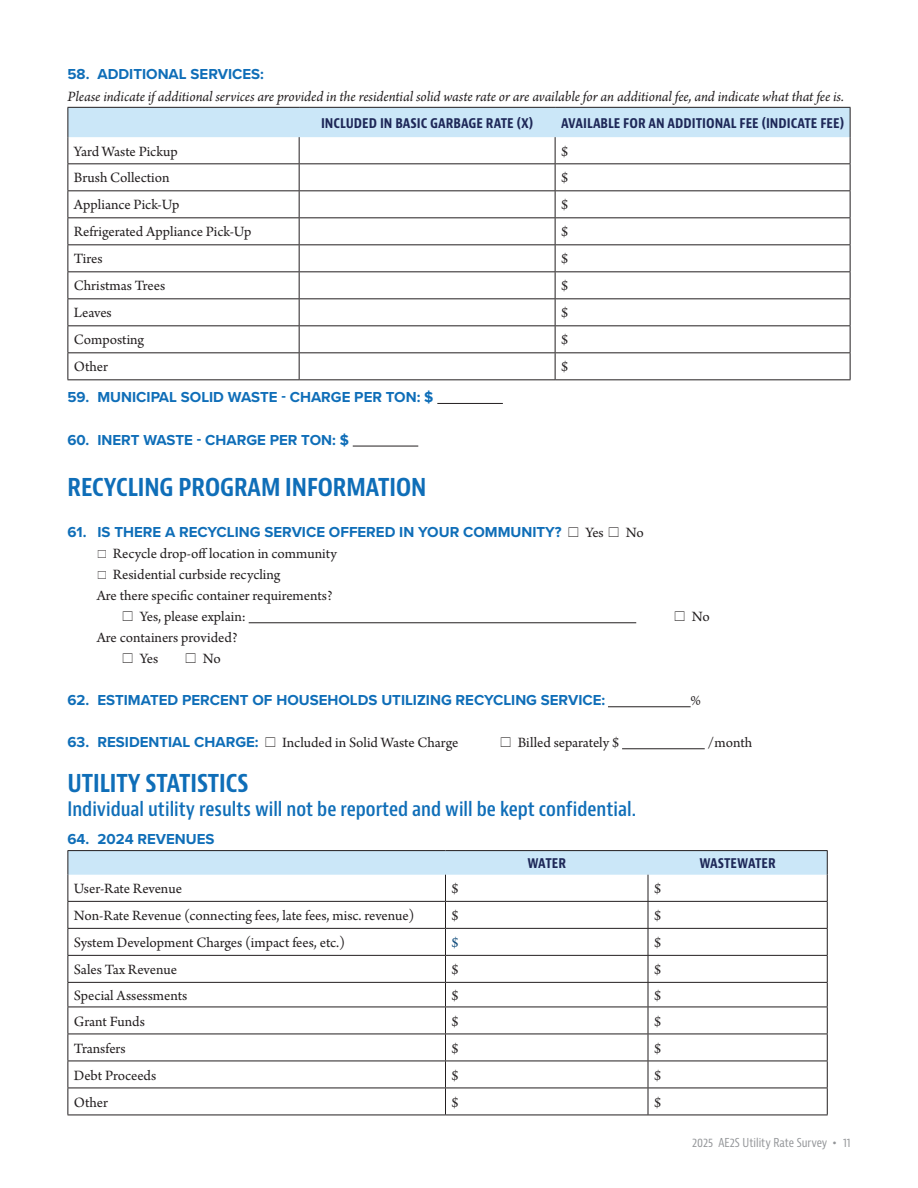
<style>
.page{position:relative;width:918px;height:1188px;background:#fff}
.page>*{position:absolute;margin:0;border:0;box-sizing:border-box;transform-origin:0 0}
.t1{font:700 condensed 24px "Bernino Sans";color:#0f6eb8}
.t2{font:600 condensed 19.5px "Bernino Sans";color:#0f6eb8}
.t3{font:15px/21px "Arno Pro";letter-spacing:-.005em;color:#231f20}
.t4{font:700 15px "Proxima Nova";color:#0f6eb8}
.t5{font:italic 15px "Arno Pro";letter-spacing:-.005em;color:#231f20}
.t6{font:15px "Arno Pro";color:#0a4778}
.t7{font:700 condensed 14.25px "Bernina Sans";color:#1e2858}
.t8{font:condensed 12px "Bernina Sans";color:#939598}
.s1{font-family:"Proxima Nova";font-weight:600;font-stretch:normal}
</style>
<div class="page">
<hr style="left:437px;top:403px;width:66px;height:1px;background:#231f20">
<hr style="left:353px;top:446px;width:65px;height:1px;background:#231f20">
<svg style="left:68px;top:107px;width:783px;height:272px"></svg>
<hr style="left:68px;top:379px;width:231px;height:1px;background:#231f20">
<hr style="left:299px;top:379px;width:256px;height:1px;background:#231f20">
<hr style="left:555px;top:379px;width:295px;height:1px;background:#231f20">
<hr style="left:249px;top:622px;width:387px;height:1px;background:#231f20">
<hr style="left:608px;top:706px;width:83px;height:1px;background:#231f20">
<hr style="left:622px;top:748px;width:83px;height:1px;background:#231f20">
<hr style="left:68px;top:1115px;width:378px;height:1px;background:#231f20">
<hr style="left:446px;top:1115px;width:202px;height:1px;background:#231f20">
<hr style="left:648px;top:1115px;width:180px;height:1px;background:#231f20">
<hr style="left:68px;top:850px;width:378px;height:1px;background:#231f20">
<hr style="left:446px;top:850px;width:202px;height:1px;background:#231f20">
<hr style="left:648px;top:850px;width:180px;height:1px;background:#231f20">
<svg style="left:68px;top:851px;width:760px;height:264px"></svg>
<p class="t4" style="left:68px;top:63px;width:198px">58. ADDITIONAL SERVICES:</p>
<p class="t5" style="left:68px;top:88px;width:778px">Please indicate if additional services are provided in the residential solid waste rate or are available for an additional fee, and indicate what that fee is.</p>
<p class="t7" style="left:321px;top:114px;width:214px">INCLUDED IN BASIC GARBAGE RATE (X)</p>
<p class="t7" style="left:561px;top:114px;width:284px">AVAILABLE FOR AN ADDITIONAL FEE (INDICATE FEE)</p>
<p class="t3" style="left:74px;top:141px;width:105px">Yard Waste Pickup</p>
<p class="t3" style="left:561px;top:141px;width:9px">$</p>
<p class="t3" style="left:74px;top:168px;width:97px">Brush Collection</p>
<p class="t3" style="left:561px;top:168px;width:9px">$</p>
<p class="t3" style="left:74px;top:195px;width:107px">Appliance Pick-Up</p>
<p class="t3" style="left:561px;top:195px;width:9px">$</p>
<p class="t3" style="left:74px;top:222px;width:179px">Refrigerated Appliance Pick-Up</p>
<p class="t3" style="left:561px;top:222px;width:9px">$</p>
<p class="t3" style="left:74px;top:249px;width:30px">Tires</p>
<p class="t3" style="left:561px;top:249px;width:9px">$</p>
<p class="t3" style="left:74px;top:276px;width:93px">Christmas Trees</p>
<p class="t3" style="left:561px;top:276px;width:9px">$</p>
<p class="t3" style="left:74px;top:303px;width:39px">Leaves</p>
<p class="t3" style="left:561px;top:303px;width:9px">$</p>
<p class="t3" style="left:74px;top:330px;width:72px">Composting</p>
<p class="t3" style="left:561px;top:330px;width:9px">$</p>
<p class="t3" style="left:74px;top:357px;width:36px">Other</p>
<p class="t3" style="left:561px;top:357px;width:9px">$</p>
<p class="t4" style="left:68px;top:386px;width:367px">59. MUNICIPAL SOLID WASTE - CHARGE PER TON: $</p>
<p class="t4" style="left:68px;top:428px;width:283px">60. INERT WASTE - CHARGE PER TON: $</p>
<h1 class="t1" style="left:68px;top:472px;width:361px">RECYCLING PROGRAM INFORMATION</h1>
<p class="t4" style="left:68px;top:521px;width:496px">61. IS THERE A RECYCLING SERVICE OFFERED IN YOUR COMMUNITY?</p>
<p class="t3" style="left:585px;top:523px;width:20px">Yes</p>
<p class="t3" style="left:626px;top:523px;width:19px">No</p>
<p class="t3" style="left:113px;top:544px;width:226px">Recycle drop-off location in community</p>
<p class="t3" style="left:113px;top:565px;width:169px">Residential curbside recycling</p>
<p class="t3" style="left:97px;top:586px;width:237px">Are there specific container requirements?</p>
<p class="t3" style="left:140px;top:607px;width:108px">Yes, please explain:</p>
<p class="t3" style="left:692px;top:607px;width:19px">No</p>
<p class="t3" style="left:140px;top:628px;width:99px;text-indent:-43px">Are containers provided?<br>Yes</p>
<p class="t3" style="left:203px;top:649px;width:19px">No</p>
<p class="t4" style="left:68px;top:689px;width:539px">62. ESTIMATED PERCENT OF HOUSEHOLDS UTILIZING RECYCLING SERVICE:</p>
<p class="t3" style="left:691px;top:691px;width:12px">%</p>
<p class="t4" style="left:68px;top:731px;width:193px">63. RESIDENTIAL CHARGE:</p>
<p class="t3" style="left:282px;top:733px;width:178px">Included in Solid Waste Charge</p>
<p class="t3" style="left:518px;top:733px;width:103px">Billed separately $</p>
<p class="t3" style="left:708px;top:733px;width:46px">/month</p>
<h1 class="t1" style="left:68px;top:769px;width:183px">UTILITY STATISTICS</h1>
<h2 class="t2" style="left:68px;top:797px;width:570px">Individual utility results will not be reported and will be kept confidential.</h2>
<p class="t4" style="left:68px;top:828px;width:149px">64. 2024 REVENUES</p>
<p class="t7" style="left:527px;top:854px;width:40px">WATER</p>
<p class="t7" style="left:699px;top:854px;width:78px">WASTEWATER</p>
<p class="t3" style="left:74px;top:879px;width:110px">User-Rate Revenue</p>
<p class="t3" style="left:452px;top:879px;width:9px">$</p>
<p class="t3" style="left:654px;top:879px;width:9px">$</p>
<p class="t3" style="left:74px;top:906px;width:342px">Non-Rate Revenue (connecting fees, late fees, misc. revenue)</p>
<p class="t3" style="left:452px;top:906px;width:9px">$</p>
<p class="t3" style="left:654px;top:906px;width:9px">$</p>
<p class="t3" style="left:74px;top:933px;width:273px">System Development Charges (impact fees, etc.)</p>
<p class="t6" style="left:452px;top:934px;width:9px">$</p>
<p class="t3" style="left:654px;top:933px;width:9px">$</p>
<p class="t3" style="left:74px;top:960px;width:105px">Sales Tax Revenue</p>
<p class="t3" style="left:452px;top:960px;width:9px">$</p>
<p class="t3" style="left:654px;top:960px;width:9px">$</p>
<p class="t3" style="left:74px;top:986px;width:115px">Special Assessments</p>
<p class="t3" style="left:452px;top:986px;width:9px">$</p>
<p class="t3" style="left:654px;top:986px;width:9px">$</p>
<p class="t3" style="left:74px;top:1011px;width:73px">Grant Funds</p>
<p class="t3" style="left:452px;top:1011px;width:9px">$</p>
<p class="t3" style="left:654px;top:1011px;width:9px">$</p>
<p class="t3" style="left:74px;top:1038px;width:53px">Transfers</p>
<p class="t3" style="left:452px;top:1038px;width:9px">$</p>
<p class="t3" style="left:654px;top:1038px;width:9px">$</p>
<p class="t3" style="left:74px;top:1065px;width:84px">Debt Proceeds</p>
<p class="t3" style="left:452px;top:1065px;width:9px">$</p>
<p class="t3" style="left:654px;top:1065px;width:9px">$</p>
<p class="t3" style="left:74px;top:1092px;width:36px">Other</p>
<p class="t3" style="left:452px;top:1092px;width:9px">$</p>
<p class="t3" style="left:654px;top:1092px;width:9px">$</p>
<p class="t8" style="left:692px;top:1136px;width:160px">2025 AE2S Utility Rate Survey <span class="s1">•</span> 11</p>
</div>
